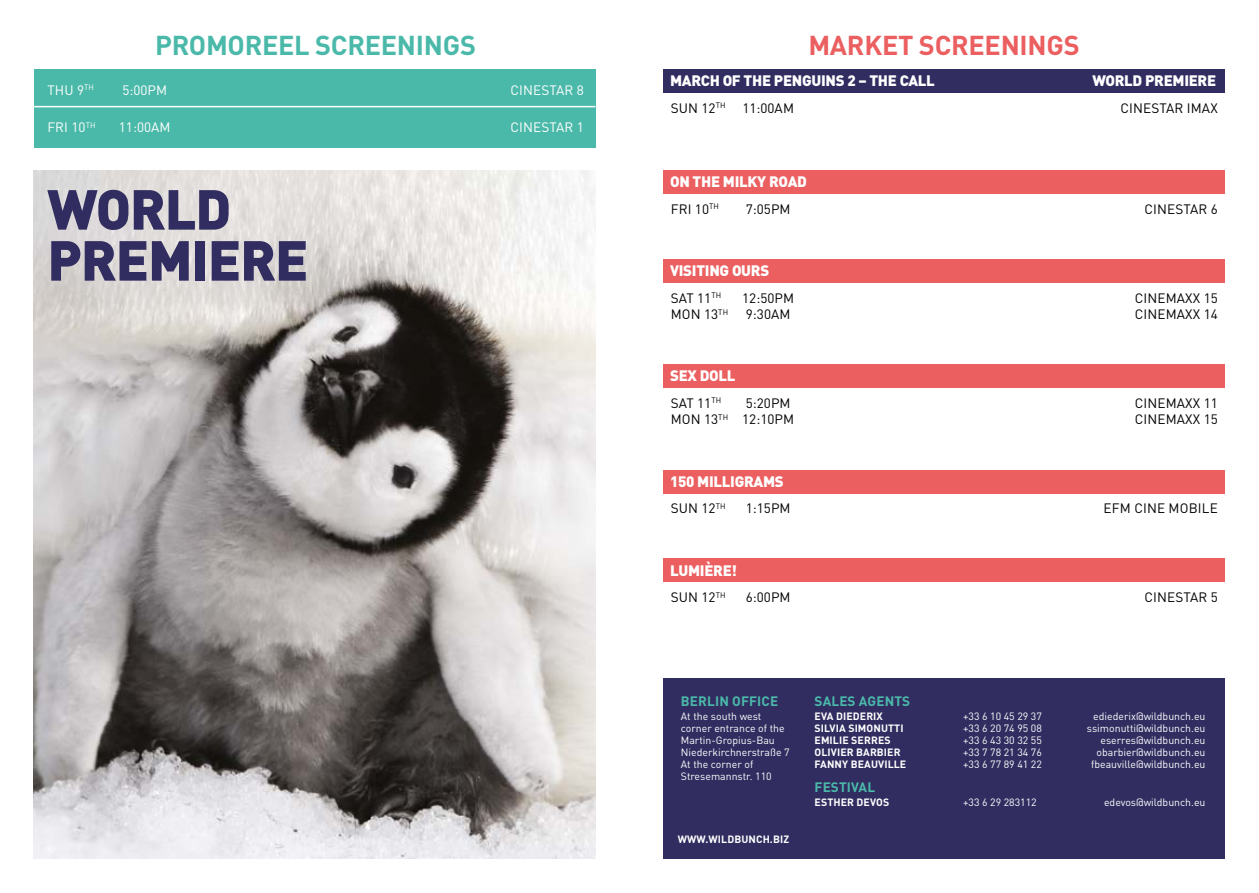
<style>
.page{position:relative;width:1259px;height:893px;background:#fff}
.page>*{position:absolute;margin:0;border:0;box-sizing:border-box;transform-origin:0 0}
.t1{font:900 55.5px/51px "DIN";letter-spacing:-.025em;color:#312d60}
.t2{font:700 27px "DIN Pro";letter-spacing:-.01em;color:#4bb9a9}
.t3{font:700 27px "DIN Pro";letter-spacing:-.01em;color:#eb5f60}
.t4{font:900 15px "DIN";letter-spacing:-.02em;color:#fff}
.t5{font:13.5px "DIN Pro";letter-spacing:.01em;color:#000}
.t6{font:13.5px "DIN Pro";letter-spacing:.01em;color:#fff}
.t7{font:700 13.5px "DIN Pro";letter-spacing:.01em;color:#4bb9a9}
.t8{font:10.5px/12px "DIN Pro";color:#fff}
.t9{font:700 10.5px "DIN Pro";letter-spacing:.01em;color:#fff}
</style>
<div class="page">
<div style="left:34px;top:69px;width:561px;height:78px;background:#4bb9a9"></div>
<hr style="left:34px;top:106px;width:561px;height:1px;background:#fff">
<div style="left:664px;top:69px;width:560px;height:24px;background:#312d60"></div>
<div style="left:664px;top:170px;width:560px;height:24px;background:#eb5f60"></div>
<div style="left:664px;top:259px;width:560px;height:23px;background:#eb5f60"></div>
<div style="left:664px;top:364px;width:560px;height:24px;background:#eb5f60"></div>
<div style="left:664px;top:470px;width:560px;height:23px;background:#eb5f60"></div>
<div style="left:664px;top:559px;width:560px;height:23px;background:#eb5f60"></div>
<img style="left:34px;top:170px;width:561px;height:689px">
<div style="left:663px;top:679px;width:562px;height:180px;background:#312d60"></div>
<h2 class="t2" style="left:155px;top:22px;width:322px">PROMOREEL SCREENINGS</h2>
<h2 class="t3" style="left:808px;top:22px;width:273px">MARKET SCREENINGS</h2>
<p class="t6" style="left:47px;top:79px;width:48px">THU 9<sup>TH</sup></p>
<p class="t6" style="left:122px;top:79px;width:46px">5:00PM</p>
<p class="t6" style="left:510px;top:79px;width:75px">CINESTAR 8</p>
<p class="t6" style="left:47px;top:117px;width:50px">FRI 10<sup>TH</sup></p>
<p class="t6" style="left:119px;top:117px;width:53px">11:00AM</p>
<p class="t6" style="left:510px;top:117px;width:75px">CINESTAR 1</p>
<h1 class="t1" style="left:47px;top:181px;width:263px">WORLD<br>PREMIERE</h1>
<h3 class="t4" style="left:670px;top:71px;width:266px">MARCH OF THE PENGUINS 2 – THE CALL</h3>
<h3 class="t4" style="left:1092px;top:71px;width:125px">WORLD PREMIERE</h3>
<p class="t5" style="left:671px;top:97px;width:125px">SUN 12<sup>TH</sup> 11:00AM</p>
<p class="t5" style="left:1120px;top:97px;width:99px">CINESTAR IMAX</p>
<h3 class="t4" style="left:670px;top:172px;width:138px">ON THE MILKY ROAD</h3>
<p class="t5" style="left:671px;top:198px;width:50px">FRI 10<sup>TH</sup></p>
<p class="t5" style="left:746px;top:198px;width:46px">7:05PM</p>
<p class="t5" style="left:1144px;top:198px;width:75px">CINESTAR 6</p>
<h3 class="t4" style="left:670px;top:261px;width:101px">VISITING OURS</h3>
<p class="t5" style="left:671px;top:287px;width:52px">SAT 11<sup>TH</sup></p>
<p class="t5" style="left:742px;top:287px;width:53px">12:50PM</p>
<p class="t5" style="left:1134px;top:287px;width:84px">CINEMAXX 15</p>
<p class="t5" style="left:671px;top:304px;width:59px">MON 13<sup>TH</sup></p>
<p class="t5" style="left:746px;top:304px;width:46px">9:30AM</p>
<p class="t5" style="left:1134px;top:304px;width:84px">CINEMAXX 14</p>
<h3 class="t4" style="left:670px;top:366px;width:67px">SEX DOLL</h3>
<p class="t5" style="left:671px;top:392px;width:52px">SAT 11<sup>TH</sup></p>
<p class="t5" style="left:746px;top:392px;width:46px">5:20PM</p>
<p class="t5" style="left:1134px;top:392px;width:84px">CINEMAXX 11</p>
<p class="t5" style="left:671px;top:409px;width:125px">MON 13<sup>TH</sup> 12:10PM</p>
<p class="t5" style="left:1134px;top:409px;width:84px">CINEMAXX 15</p>
<h3 class="t4" style="left:670px;top:471px;width:115px">150 MILLIGRAMS</h3>
<p class="t5" style="left:671px;top:498px;width:56px">SUN 12<sup>TH</sup></p>
<p class="t5" style="left:746px;top:498px;width:46px">1:15PM</p>
<p class="t5" style="left:1103px;top:498px;width:116px">EFM CINE MOBILE</p>
<h3 class="t4" style="left:670px;top:560px;width:68px">LUMIÈRE!</h3>
<p class="t5" style="left:671px;top:587px;width:56px">SUN 12<sup>TH</sup></p>
<p class="t5" style="left:746px;top:587px;width:46px">6:00PM</p>
<p class="t5" style="left:1144px;top:587px;width:75px">CINESTAR 5</p>
<p class="t7" style="left:681px;top:690px;width:99px">BERLIN OFFICE</p>
<p class="t8" style="left:681px;top:709px;width:110px">At the south west corner entrance of the<br>Martin-Gropius-Bau<br>Niederkirchnerstraße 7<br>At the corner of<br>Stresemannstr. 110</p>
<p class="t9" style="left:678px;top:830px;width:113px">WWW.WILDBUNCH.BIZ</p>
<p class="t7" style="left:814px;top:690px;width:97px">SALES AGENTS</p>
<p class="t9" style="left:814px;top:707px;width:70px">EVA DIEDERIX</p>
<p class="t8" style="left:963px;top:709px;width:80px">+33 6 10 45 29 37</p>
<p class="t8" style="left:1093px;top:709px;width:114px">ediederix@wildbunch.eu</p>
<p class="t9" style="left:814px;top:719px;width:90px">SILVIA SIMONUTTI</p>
<p class="t8" style="left:963px;top:721px;width:80px">+33 6 20 74 95 08</p>
<p class="t8" style="left:1087px;top:721px;width:120px">ssimonutti@wildbunch.eu</p>
<p class="t9" style="left:814px;top:731px;width:78px">EMILIE SERRES</p>
<p class="t8" style="left:963px;top:733px;width:80px">+33 6 43 30 32 55</p>
<p class="t8" style="left:1100px;top:733px;width:106px">eserres@wildbunch.eu</p>
<p class="t9" style="left:814px;top:743px;width:88px">OLIVIER BARBIER</p>
<p class="t8" style="left:963px;top:745px;width:80px">+33 7 78 21 34 76</p>
<p class="t8" style="left:1096px;top:745px;width:110px">obarbier@wildbunch.eu</p>
<p class="t9" style="left:814px;top:755px;width:93px">FANNY BEAUVILLE</p>
<p class="t8" style="left:963px;top:757px;width:80px">+33 6 77 89 41 22</p>
<p class="t8" style="left:1091px;top:757px;width:116px">fbeauville@wildbunch.eu</p>
<p class="t7" style="left:814px;top:776px;width:62px">FESTIVAL</p>
<p class="t9" style="left:814px;top:793px;width:76px">ESTHER DEVOS</p>
<p class="t8" style="left:963px;top:795px;width:75px">+33 6 29 283112</p>
<p class="t8" style="left:1104px;top:795px;width:103px">edevos@wildbunch.eu</p>
</div>
